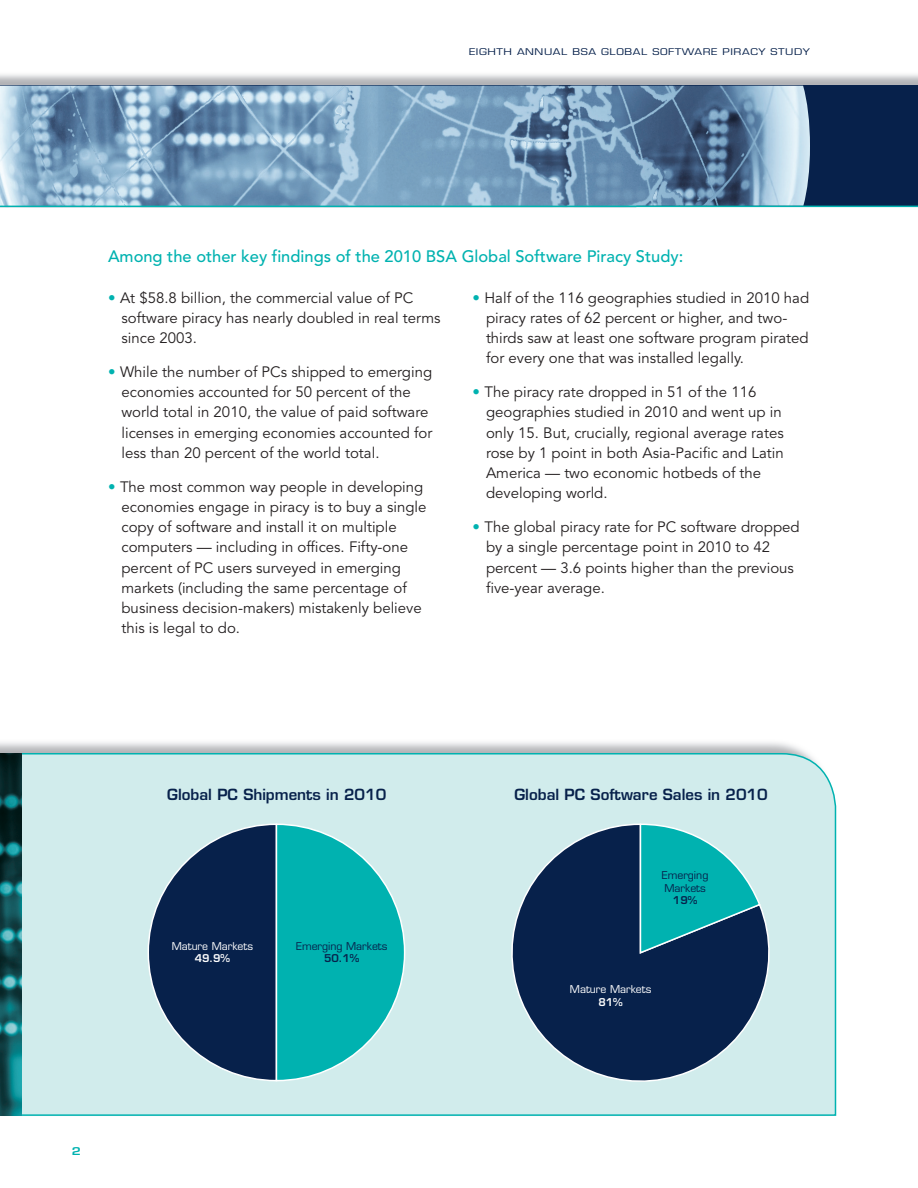
<style>
.page{position:relative;width:918px;height:1188px;background:#fff}
.page>*{position:absolute;margin:0;border:0;box-sizing:border-box;transform-origin:0 0}
.t1{font:500 16.5px "Avenir LT Std";color:#00b2b0}
.t2{font:15px/20.2px "Avenir LT Std";color:#231f20}
.t3{font:600 15px "Eurostile LT Std";color:#07214b}
.t4{font:10.5px/12.6px "Eurostile LT Std";color:#07214b}
.t5{font:10.5px "Eurostile LT Std";color:#fff}
.t6{font:600 10.5px "Eurostile LT Std";color:#07214b}
.t7{font:600 10.5px "Eurostile LT Std";color:#fff}
.t8{font:600 10.5px "Eurostile LT Std";color:#00b2b0;scale:1.25 1}
.t9{font:9px "Eurostile LT Std";letter-spacing:.05em;color:#07214b;scale:1.25 1}
.s1{color:#00b2b0}
</style>
<div class="page">
<img style="left:0;top:74px;width:918px;height:134px">
<div style="left:0;top:86px;width:918px;height:121px;background:#07214b"></div>
<img style="left:0;top:86px;width:810px;height:120px">
<hr style="left:0;top:206px;width:918px;height:1px;background:#00b2b0">
<div style="left:0;top:752px;width:837px;height:364px;background:#d1ecec"></div>
<img style="left:0;top:753px;width:22px;height:363px">
<svg style="left:511px;top:824px;width:259px;height:258px"></svg>
<svg style="left:639px;top:824px;width:122px;height:131px"></svg>
<svg style="left:148px;top:824px;width:258px;height:257px"></svg>
<p class="t9" style="left:469px;top:46px;width:274px">EIGHTH ANNUAL BSA GLOBAL SOFTWARE PIRACY STUDY</p>
<p class="t1" style="left:108px;top:247px;width:577px">Among the other key findings of the 2010 BSA Global Software Piracy Study:</p>
<p class="t2" style="left:122px;top:288px;width:321px;text-indent:-14px"><span class="s1">•</span> At $58.8 billion, the commercial value of PC software piracy has nearly doubled in real terms since 2003.</p>
<p class="t2" style="left:122px;top:362px;width:312px;text-indent:-14px"><span class="s1">•</span> While the number of PCs shipped to emerging economies accounted for 50 percent of the world total in 2010, the value of paid software licenses in emerging economies accounted for less than 20 percent of the world total.</p>
<p class="t2" style="left:122px;top:477px;width:307px;text-indent:-14px"><span class="s1">•</span> The most common way people in developing economies engage in piracy is to buy a single copy of software and install it on multiple computers — including in offices. Fifty-one percent of PC users surveyed in emerging markets (including the same percentage of business decision-makers) mistakenly believe this is legal to do.</p>
<p class="t2" style="left:486px;top:288px;width:325px;text-indent:-14px"><span class="s1">•</span> Half of the 116 geographies studied in 2010 had piracy rates of 62 percent or higher, and two&shy;thirds saw at least one software program pirated for every one that was installed legally.</p>
<p class="t2" style="left:486px;top:382px;width:299px;text-indent:-14px"><span class="s1">•</span> The piracy rate dropped in 51 of the 116 geographies studied in 2010 and went up in only 15. But, crucially, regional average rates rose by 1 point in both Asia-Pacific and Latin America — two economic hotbeds of the developing world.</p>
<p class="t2" style="left:486px;top:517px;width:315px;text-indent:-14px"><span class="s1">•</span> The global piracy rate for PC software dropped by a single percentage point in 2010 to 42 percent — 3.6 points higher than the previous five-year average.</p>
<p class="t8" style="left:72px;top:1144px;width:9px">2</p>
<p class="t3" style="left:167px;top:785px;width:221px">Global PC Shipments in 2010</p>
<p class="t5" style="left:172px;top:939px;width:83px">Mature Markets</p>
<p class="t7" style="left:195px;top:952px;width:37px">49.9%</p>
<p class="t4" style="left:296px;top:940px;width:93px">Emerging Markets</p>
<p class="t6" style="left:324px;top:952px;width:37px">50.1%</p>
<p class="t3" style="left:514px;top:785px;width:255px">Global PC Software Sales in 2010</p>
<p class="t4" style="left:662px;top:869px;width:48px">Emerging<br>Markets</p>
<p class="t6" style="left:673px;top:894px;width:26px">19%</p>
<p class="t5" style="left:570px;top:983px;width:83px">Mature Markets</p>
<p class="t7" style="left:598px;top:995px;width:26px">81%</p>
</div>
